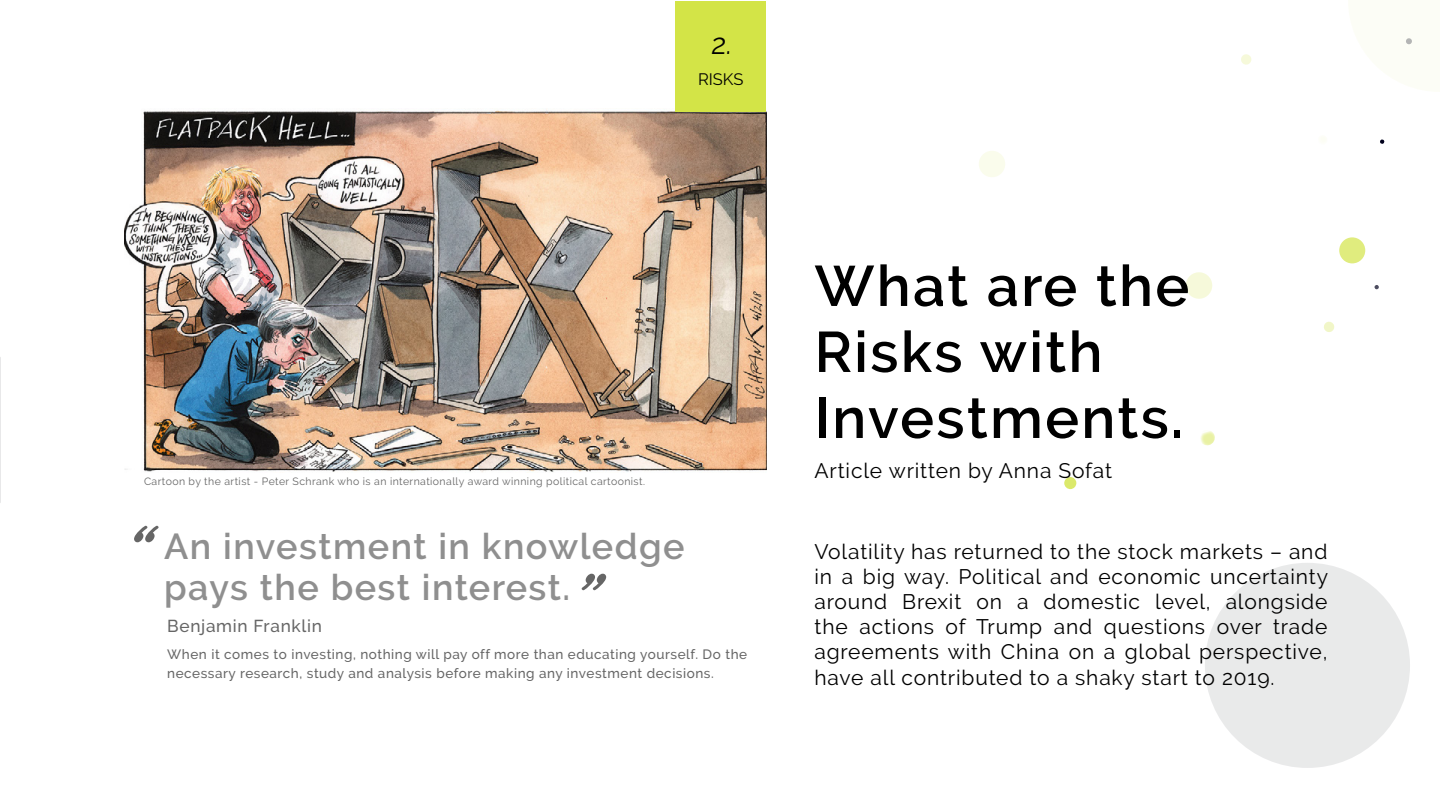
<style>
.page{position:relative;width:1440px;height:810px;background:#fff}
.page>*{position:absolute;margin:0;border:0;box-sizing:border-box;transform-origin:0 0}
.t1{font:67.5px "Kinescope";color:#666}
.t2{font:600 57px/66px "Raleway";letter-spacing:.04em;color:#000}
.t3{font:600 36px/41.2px "Raleway";letter-spacing:.04em;color:#8f8f8f}
.t4{font:28.5px "Raleway";color:#000}
.t5{font:21px/25.2px "Raleway";letter-spacing:.04em;color:#000;text-align:justify}
.t6{font:500 17.25px "Raleway";letter-spacing:.04em;color:#666}
.t7{font:16.5px "Raleway";color:#000}
.t8{font:500 13.5px/19.5px "Raleway";letter-spacing:.04em;color:#666}
.t9{font:10.5px "Raleway";letter-spacing:.04em;color:#666}
</style>
<div class="page">
<svg style="left:979px;top:151px;width:26px;height:26px"></svg>
<div style="left:1064px;top:477px;width:12px;height:12px;background:#dbe96b;border-radius:50%"></div>
<div style="left:1339px;top:237px;width:26px;height:26px;background:#e0ec7e;border-radius:50%"></div>
<svg style="left:1374px;top:285px;width:5px;height:4px"></svg>
<svg style="left:1380px;top:139px;width:5px;height:5px"></svg>
<svg style="left:1321px;top:137px;width:4px;height:4px"></svg>
<svg style="left:1324px;top:321px;width:11px;height:11px"></svg>
<svg style="left:1241px;top:54px;width:11px;height:11px"></svg>
<svg style="left:1405px;top:38px;width:7px;height:7px"></svg>
<svg style="left:1200px;top:431px;width:15px;height:15px"></svg>
<svg style="left:1186px;top:272px;width:27px;height:27px"></svg>
<div style="left:1205px;top:563px;width:205px;height:205px;background:#e9eaea;border-radius:50%"></div>
<img style="left:124px;top:110px;width:643px;height:362px">
<div style="left:675px;top:1px;width:91px;height:110px;background:#d3e447"></div>
<h3 class="t4" style="left:711px;top:28px;width:25px">2.</h3>
<p class="t7" style="left:698px;top:69px;width:47px">RISKS</p>
<p class="t9" style="left:144px;top:475px;width:503px">Cartoon by the artist - Peter Schrank who is an internationally award winning political cartoonist.</p>
<h1 class="t1" style="left:169px;top:571px;width:29px;rotate:-180deg">"</h1>
<h3 class="t3" style="left:164px;top:526px;width:522px">An investment in knowledge pays the best interest.</h3>
<p class="t6" style="left:167px;top:616px;width:156px">Benjamin Franklin</p>
<p class="t8" style="left:167px;top:644px;width:581px">When it comes to investing, nothing will pay off more than educating yourself. Do the necessary research, study and analysis before making any investment decisions.</p>
<h1 class="t1" style="left:572px;top:545px;width:29px">"</h1>
<h2 class="t2" style="left:814px;top:253px;width:376px">What are the<br>Risks with<br>Investments.</h2>
<p class="t5" style="left:814px;top:458px;width:299px">Article written by Anna Sofat</p>
<p class="t5" style="left:814px;top:539px;width:515px">Volatility has returned to the stock markets – and in a big way. Political and economic uncertainty around Brexit on a domestic level, alongside the actions of Trump and questions over trade agreements with China on a global perspective, have all contributed to a shaky start to 2019.</p>
</div>
